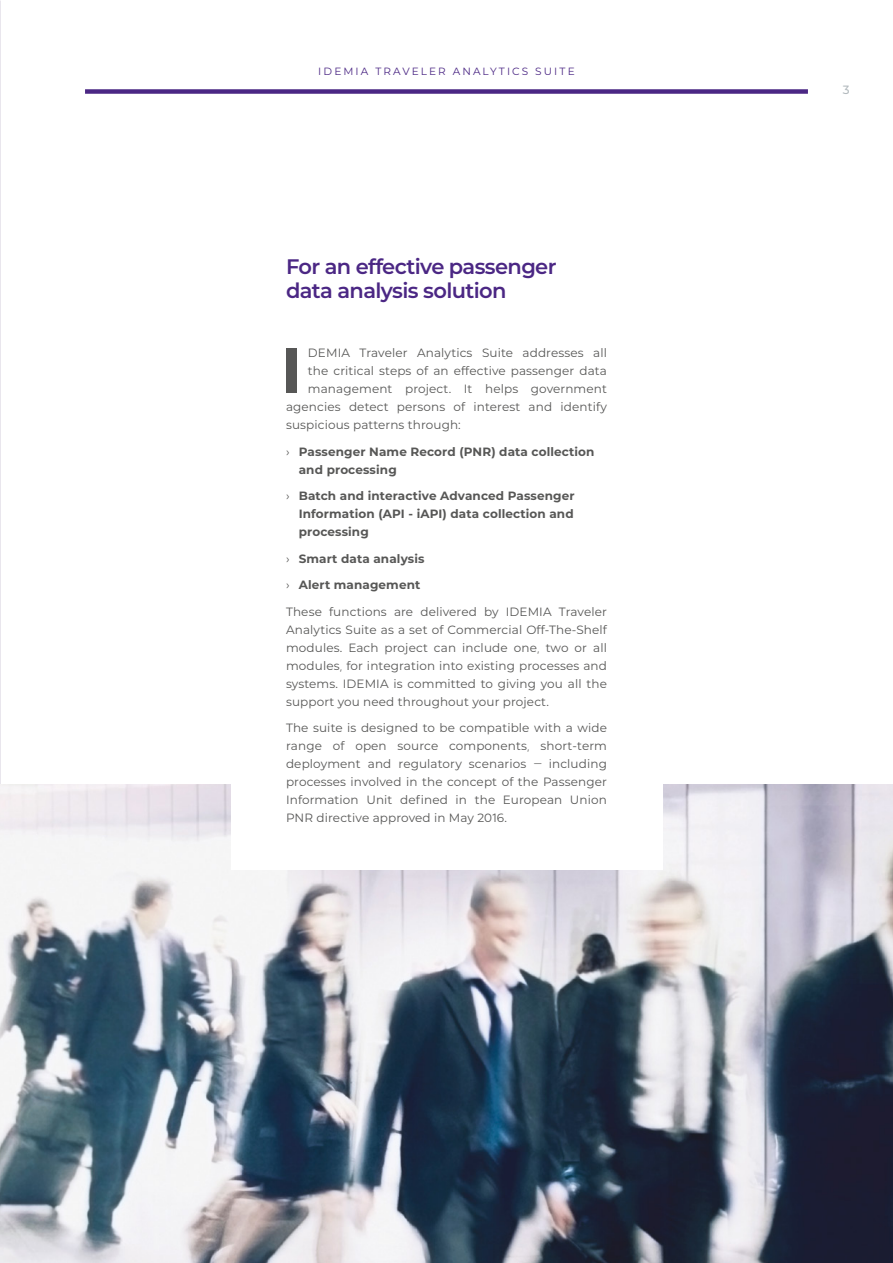
<style>
.page{position:relative;width:893px;height:1263px;background:#fff}
.page>*{position:absolute;margin:0;border:0;box-sizing:border-box;transform-origin:0 0}
.t1{font:700 63.45px "IDEMIA";color:#575756}
.t2{font:600 21px/24px "IDEMIA";letter-spacing:-.03em;color:#4b2784}
.t3{font:12px/18px "IDEMIA";letter-spacing:.01em;color:#575756;text-align:justify}
.t4{font:700 12px/18px "IDEMIA";letter-spacing:.01em;color:#575756}
.t5{font:500 12px "IDEMIA";color:#b3babe}
.t6{font:10.5px "IDEMIA";letter-spacing:.2em;color:#4b2784}
.s1{font-weight:400}
.s2{font-style:italic}
</style>
<div class="page">
<img style="left:0;top:784px;width:893px;height:479px">
<div style="left:231px;top:600px;width:431px;height:270px;background:#fff"></div>
<div style="left:85px;top:89px;width:723px;height:5px;background:#4b2784"></div>
<p class="t6" style="left:318px;top:64px;width:258px">IDEMIA TRAVELER ANALYTICS SUITE</p>
<h2 class="t2" style="left:286px;top:254px;width:272px">For an effective passenger data analysis solution</h2>
<h1 class="t1" style="left:281px;top:325px;width:22px">I</h1>
<p class="t3" style="left:308px;top:343px;width:300px">DEMIA Traveler Analytics Suite addresses all</p>
<p class="t3" style="left:308px;top:361px;width:301px">the critical steps of an effective passenger data</p>
<p class="t3" style="left:308px;top:379px;width:300px">management project. It helps government</p>
<p class="t3" style="left:286px;top:397px;width:322px">agencies detect persons of interest and identify</p>
<p class="t3" style="left:286px;top:415px;width:176px">suspicious patterns through:</p>
<p class="t4" style="left:299px;top:442px;width:297px;text-indent:-13px"><span class="s1">›</span> Passenger Name Record (PNR) data collection and processing</p>
<p class="t4" style="left:299px;top:486px;width:277px;text-align:justify;text-indent:-13px"><span class="s1">›</span> Batch and interactive Advanced Passenger Information (API - iAPI) data collection and processing</p>
<p class="t4" style="left:286px;top:549px;width:140px"><span class="s1">›</span> Smart data analysis</p>
<p class="t4" style="left:286px;top:575px;width:136px"><span class="s1">›</span> Alert management</p>
<p class="t3" style="left:286px;top:602px;width:322px">These functions are delivered by IDEMIA Traveler Analytics Suite as a set of Commercial Off-The-Shelf modules. Each project can include one, two or all modules, for integration into existing processes and systems. IDEMIA is committed to giving you all the support you need throughout your project.</p>
<p class="t3" style="left:286px;top:718px;width:322px">The suite is designed to be compatible with a wide range of open source components, short-term deployment and regulatory scenarios <span class="s2">‒</span> including processes involved in the concept of the Passenger Information Unit defined in the European Union PNR directive approved in May 2016.</p>
<p class="t5" style="left:843px;top:81px;width:8px">3</p>
</div>
